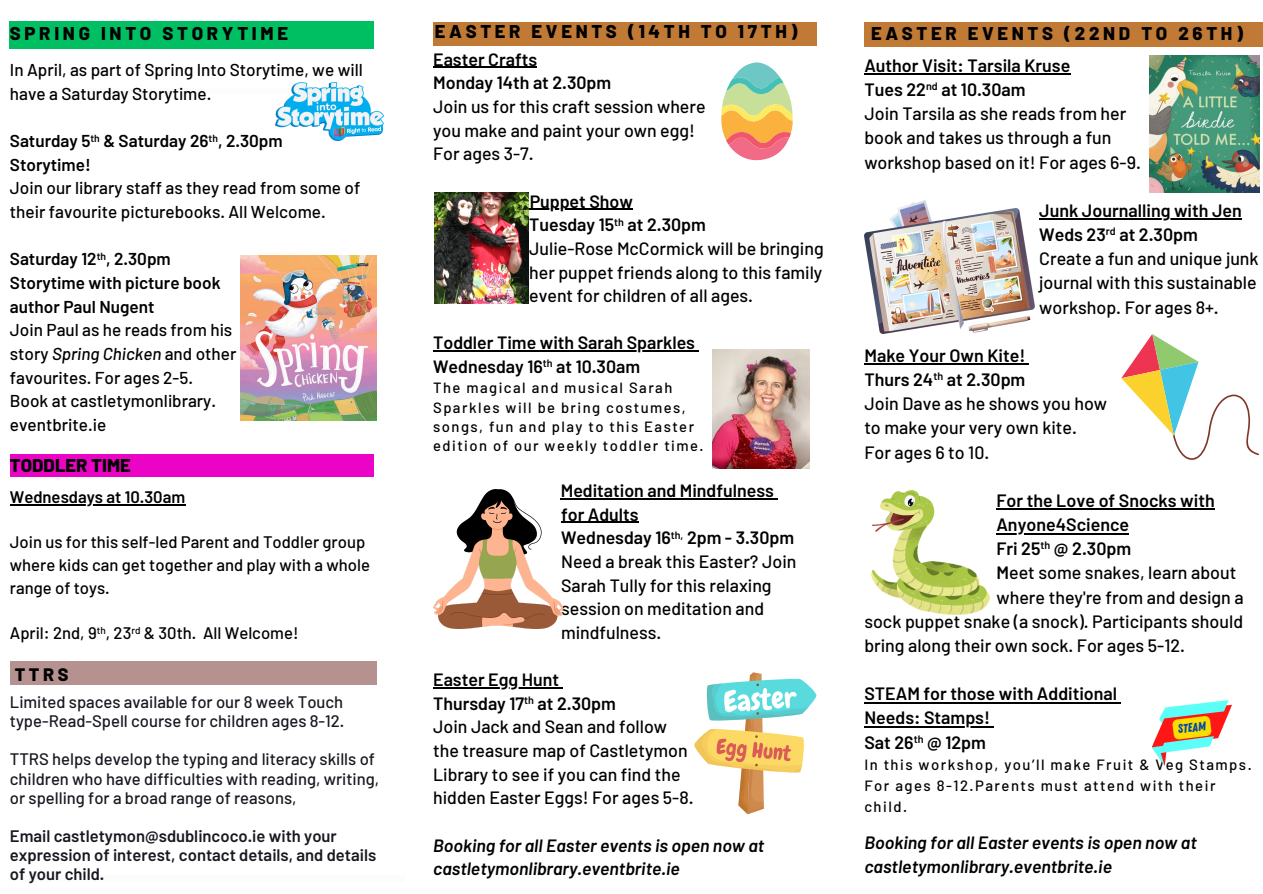
<style>
.page{position:relative;width:1263px;height:894px;background:#fff}
.page>*{position:absolute;margin:0;border:0;box-sizing:border-box;transform-origin:0 0}
.t1{font:800 18.45px "Barlow";letter-spacing:.2em;color:#000}
.t2{font:800 18.45px "Barlow";color:#000}
.t3{font:800 18px "Barlow";color:#000}
.t4{font:500 17.85px/23.7px "Barlow";color:#000}
.t5{font:600 17.85px/23.7px "Barlow";color:#000}
.t6{font:italic 600 17.85px/23.7px "Barlow";color:#000}
.t7{font:500 17.1px/23.7px "Barlow";color:#000}
.t8{font:500 16.65px/19.2px "Barlow";color:#181821}
.t9{font:500 16.65px/22.6px "Barlow";color:#000}
.t10{font:600 16.65px/19.2px "Barlow";color:#181821}
.t11{font:600 16.65px "Barlow";color:#000}
.t12{font:500 14.85px/19.2px "Barlow";letter-spacing:.1em;color:#000}
.t13{font:12.3px "Zing Rust Base";color:#004aad}
.t14{font:600 10.65px "Barlow";color:#000}
.t15{font:500 10.05px "Barlow";color:#000}
.s1{font-weight:600}
.s2{font-style:italic}
</style>
<div class="page">
<div style="left:864px;top:22px;width:399px;height:25px;background:#c07a35"></div>
<div style="left:433px;top:22px;width:384px;height:24px;background:#c07a35"></div>
<div style="left:9px;top:21px;width:364px;height:27px;background:#00bf63"></div>
<div style="left:10px;top:454px;width:363px;height:22px;background:#eb04c6"></div>
<div style="left:10px;top:661px;width:367px;height:24px;background:#b59290"></div>
<img style="left:240px;top:255px;width:136px;height:165px">
<img style="left:275px;top:82px;width:109px;height:59px">
<hr style="left:433px;top:67px;width:104px;height:1px;background:#000">
<hr style="left:530px;top:209px;width:103px;height:1px;background:#000">
<hr style="left:433px;top:350px;width:262px;height:1px;background:#000">
<hr style="left:561px;top:498px;width:213px;height:1px;background:#000">
<hr style="left:561px;top:521px;width:78px;height:1px;background:#000">
<hr style="left:433px;top:687px;width:126px;height:1px;background:#000">
<svg style="left:721px;top:62px;width:72px;height:99px"></svg>
<img style="left:435px;top:193px;width:93px;height:110px">
<img style="left:712px;top:349px;width:98px;height:119px">
<img style="left:433px;top:489px;width:131px;height:138px">
<svg style="left:694px;top:672px;width:123px;height:142px"></svg>
<img style="left:1150px;top:55px;width:110px;height:138px">
<img style="left:864px;top:201px;width:170px;height:132px">
<svg style="left:1121px;top:334px;width:138px;height:126px"></svg>
<img style="left:871px;top:490px;width:118px;height:124px">
<hr style="left:864px;top:73px;width:206px;height:2px;background:#000">
<hr style="left:1039px;top:218px;width:203px;height:2px;background:#000">
<hr style="left:864px;top:363px;width:161px;height:2px;background:#000">
<hr style="left:996px;top:508px;width:219px;height:2px;background:#000">
<hr style="left:996px;top:532px;width:133px;height:2px;background:#000">
<hr style="left:864px;top:701px;width:253px;height:2px;background:#000">
<hr style="left:864px;top:726px;width:126px;height:1px;background:#000">
<hr style="left:10px;top:504px;width:175px;height:1px;background:#000">
<svg style="left:1152px;top:700px;width:80px;height:65px"></svg>
<h1 class="t1" style="left:10px;top:21px;width:280px">SPRING INTO STORYTIME</h1>
<p class="t1" style="left:435px;top:20px;width:364px">EASTER EVENTS (14TH TO 17TH)</p>
<p class="t7" style="left:10px;top:57px;width:354px">In April, as part of Spring Into Storytime, we will have a Saturday Storytime.</p>
<h2 class="t7" style="left:10px;top:128px;width:352px"><span class="s1">Saturday 5</span><sup>th</sup> <span class="s1">&amp; Saturday 26</span><sup>th</sup><span class="s1">, 2.30pm Storytime!<br></span>Join our library staff as they read from some of their favourite picturebooks. All Welcome.</h2>
<h2 class="t7" style="left:10px;top:246px;width:228px"><span class="s1">Saturday 12</span><sup>th</sup><span class="s1">, 2.30pm<br>Storytime with picture book author Paul Nugent<br></span>Join Paul as he reads from his story <span class="s2">Spring Chicken</span> and other favourites. For ages 2-5.<br>Book at castletymonlibrary. eventbrite.ie</h2>
<p class="t4" style="left:433px;top:47px;width:274px"><span class="s1">Easter Crafts<br>Monday 14th at 2.30pm<br></span>Join us for this craft session where you make and paint your own egg!<br>For ages 3-7.</p>
<h2 class="t4" style="left:529px;top:188px;width:296px"><span class="s1">Puppet Show<br>Tuesday 15</span><sup>th</sup> <span class="s1">at 2.30pm<br></span>Julie-Rose McCormick will be bringing her puppet friends along to this family event for children of all ages.</h2>
<h2 class="t5" style="left:433px;top:330px;width:263px">Toddler Time with Sarah Sparkles<br>Wednesday 16<sup>th</sup> at 10.30am</h2>
<h2 class="t12" style="left:433px;top:378px;width:263px">The magical and musical Sarah<br>Sparkles will be bring costumes, songs, fun and play to this Easter</h2>
<h2 class="t12" style="left:433px;top:435px;width:272px">edition of our weekly toddler time.</h2>
<h2 class="t5" style="left:561px;top:478px;width:215px">Meditation and Mindfulness for Adults<br>Wednesday 16</h2>
<h2 class="t2" style="left:10px;top:453px;width:122px">TODDLER TIME</h2>
<h2 class="t11" style="left:10px;top:486px;width:177px">Wednesdays at 10.30am</h2>
<h2 class="t9" style="left:10px;top:530px;width:362px">Join us for this self-led Parent and Toddler group where kids can get together and play with a whole range of toys.</h2>
<h2 class="t9" style="left:10px;top:621px;width:290px">April: 2nd, 9 , 23 &amp; 30th. All Welcome!</h2>
<p class="t14" style="left:671px;top:528px;width:14px">th,</p>
<h2 class="t5" style="left:687px;top:525px;width:109px">2pm - 3.30pm</h2>
<p class="t4" style="left:561px;top:548px;width:237px">Need a break this Easter? Join<br>Sarah Tully for this relaxing session on meditation and mindfulness.</p>
<p class="t4" style="left:433px;top:667px;width:262px"><span class="s1">Easter Egg Hunt<br>Thursday 17</span><sup>th</sup> <span class="s1">at 2.30pm<br></span>Join Jack and Sean and follow the treasure map of Castletymon<br>Library to see if you can find the hidden Easter Eggs! For ages 5-8.</p>
<p class="t6" style="left:433px;top:832px;width:333px">Booking for all Easter events is open now at castletymonlibrary.eventbrite.ie</p>
<h2 class="t15" style="left:97px;top:623px;width:11px">th</h2>
<h2 class="t15" style="left:131px;top:623px;width:11px">rd</h2>
<p class="t3" style="left:15px;top:663px;width:55px">TTRS</p>
<p class="t8" style="left:10px;top:691px;width:336px">Limited spaces available for our 8 week Touch type-Read-Spell course for children ages 8-12.</p>
<p class="t8" style="left:10px;top:749px;width:371px">TTRS helps develop the typing and literacy skills of children who have difficulties with reading, writing, or spelling for a broad range of reasons,</p>
<p class="t10" style="left:10px;top:825px;width:368px">Email castletymon@sdublincoco.ie with your expression of interest, contact details, and details of your child.</p>
<h1 class="t1" style="left:871px;top:22px;width:373px">EASTER EVENTS (22ND TO 26TH)</h1>
<h2 class="t4" style="left:864px;top:53px;width:278px;line-height:24.2px"><span class="s1">Author Visit: Tarsila Kruse<br>Tues 22</span><sup>nd</sup> <span class="s1">at 10.30am<br></span>Join Tarsila as she reads from her book and takes us through a fun workshop based on it! For ages 6-9.</h2>
<h2 class="t4" style="left:1039px;top:197px;width:221px;line-height:24.2px"><span class="s1">Junk Journalling with Jen<br>Weds 23</span><sup>rd</sup> <span class="s1">at 2.30pm<br></span>Create a fun and unique junk journal with this sustainable workshop. For ages 8+.</h2>
<h2 class="t5" style="left:864px;top:343px;width:163px">Make Your Own Kite!</h2>
<p class="t4" style="left:864px;top:367px;width:244px;line-height:24.2px"><span class="s1">Thurs 24</span><sup>th</sup> <span class="s1">at 2.30pm<br></span>Join Dave as he shows you how to make your very own kite.<br>For ages 6 to 10.</p>
<h1 class="t5" style="left:996px;top:487px;width:220px">For the Love of Snocks with</h1>
<h2 class="t5" style="left:996px;top:512px;width:134px">Anyone4Science</h2>
<h2 class="t5" style="left:996px;top:536px;width:136px">Fri 25<sup>th</sup> @ 2.30pm</h2>
<h2 class="t4" style="left:996px;top:560px;width:241px"><span class="s1">M</span>eet some snakes, learn about</h2>
<h2 class="t4" style="left:996px;top:584px;width:249px">where they're from and design a</h2>
<h2 class="t4" style="left:864px;top:608px;width:380px">sock puppet snake (a snock). Participants should</h2>
<h2 class="t4" style="left:864px;top:632px;width:322px">bring along their own sock. For ages 5-12.</h2>
<h2 class="t5" style="left:864px;top:681px;width:254px">STEAM for those with Additional</h2>
<h2 class="t5" style="left:864px;top:705px;width:127px;line-height:24.2px">Needs: Stamps!<br>Sat 26<sup>th</sup> @ 12pm</h2>
<h2 class="t12" style="left:864px;top:753px;width:389px;line-height:20.7px">In this workshop, you’ll make Fruit &amp; Veg Stamps.<br>For ages 8-12.Parents must attend with their child.</h2>
<h2 class="t6" style="left:864px;top:829px;width:334px;line-height:24.2px">Booking for all Easter events is open now at castletymonlibrary.eventbrite.ie</h2>
<p class="t13" style="left:1177px;top:721px;width:29px;rotate:-7deg">STEAM</p>
</div>
